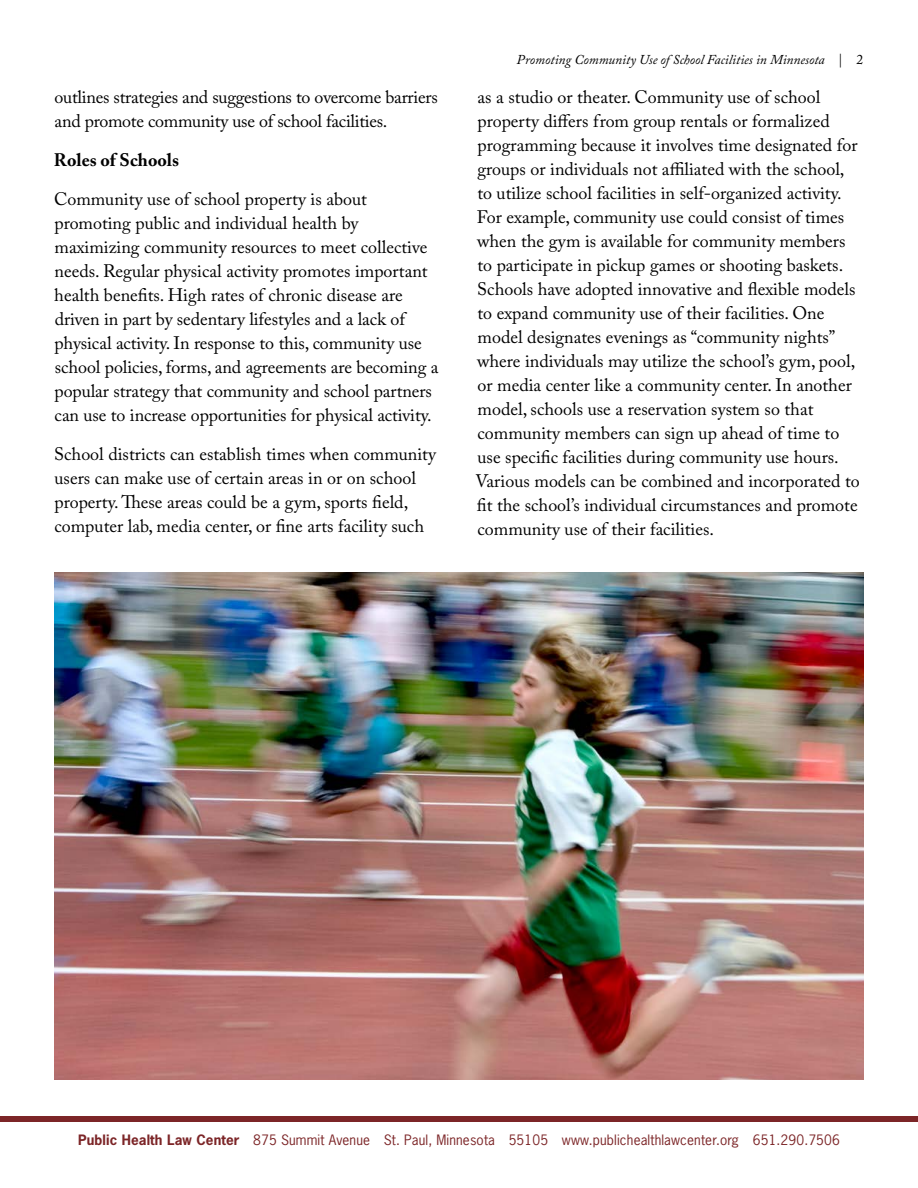
<style>
.page{position:relative;width:918px;height:1188px;background:#fff}
.page>*{position:absolute;margin:0;border:0;box-sizing:border-box;transform-origin:0 0}
.t1{font:18px/24px "Adobe Caslon Pro";color:#000}
.t2{font:700 18px "Adobe Caslon Pro";color:#000}
.t3{font:13.5px "News Gothic Std";letter-spacing:.01em;color:#7c2527}
.t4{font:italic 13.5px "Adobe Caslon Pro";color:#000}
.s1{font-style:normal}
.s2{font-weight:700}
</style>
<div class="page">
<div style="left:0;top:1116px;width:918px;height:6px;background:#7c2527"></div>
<img style="left:54px;top:572px;width:810px;height:508px">
<p class="t1" style="left:55px;top:85px;width:385px">outlines strategies and suggestions to overcome barriers and promote community use of school facilities.</p>
<p class="t2" style="left:54px;top:149px;width:127px">Roles of Schools</p>
<p class="t1" style="left:54px;top:187px;width:386px">Community use of school property is about promoting public and individual health by maximizing community resources to meet collective needs. Regular physical activity promotes important health benefits. High rates of chronic disease are driven in part by sedentary lifestyles and a lack of physical activity. In response to this, community use school policies, forms, and agreements are becoming a popular strategy that community and school partners can use to increase opportunities for physical activity.</p>
<p class="t1" style="left:54px;top:442px;width:384px">School districts can establish times when community users can make use of certain areas in or on school property. These areas could be a gym, sports field, computer lab, media center, or fine arts facility such</p>
<p class="t4" style="left:517px;top:52px;width:348px">Promoting Community Use of School Facilities in Minnesota <span class="s1">| 2</span></p>
<p class="t1" style="left:475px;top:85px;width:386px">as a studio or theater. Community use of school property differs from group rentals or formalized programming because it involves time designated for groups or individuals not affiliated with the school, to utilize school facilities in self-organized activity.<br>For example, community use could consist of times when the gym is available for community members to participate in pickup games or shooting baskets.<br>Schools have adopted innovative and flexible models to expand community use of their facilities. One model designates evenings as “community nights” where individuals may utilize the school’s gym, pool, or media center like a community center. In another model, schools use a reservation system so that community members can sign up ahead of time to use specific facilities during community use hours.<br>Various models can be combined and incorporated to fit the school’s individual circumstances and promote community use of their facilities.</p>
<p class="t3" style="left:78px;top:1131px;width:763px"><span class="s2">Public Health Law Center</span> 875 Summit Avenue St. Paul, Minnesota 55105 www.publichealthlawcenter.org 651.290.7506</p>
</div>
